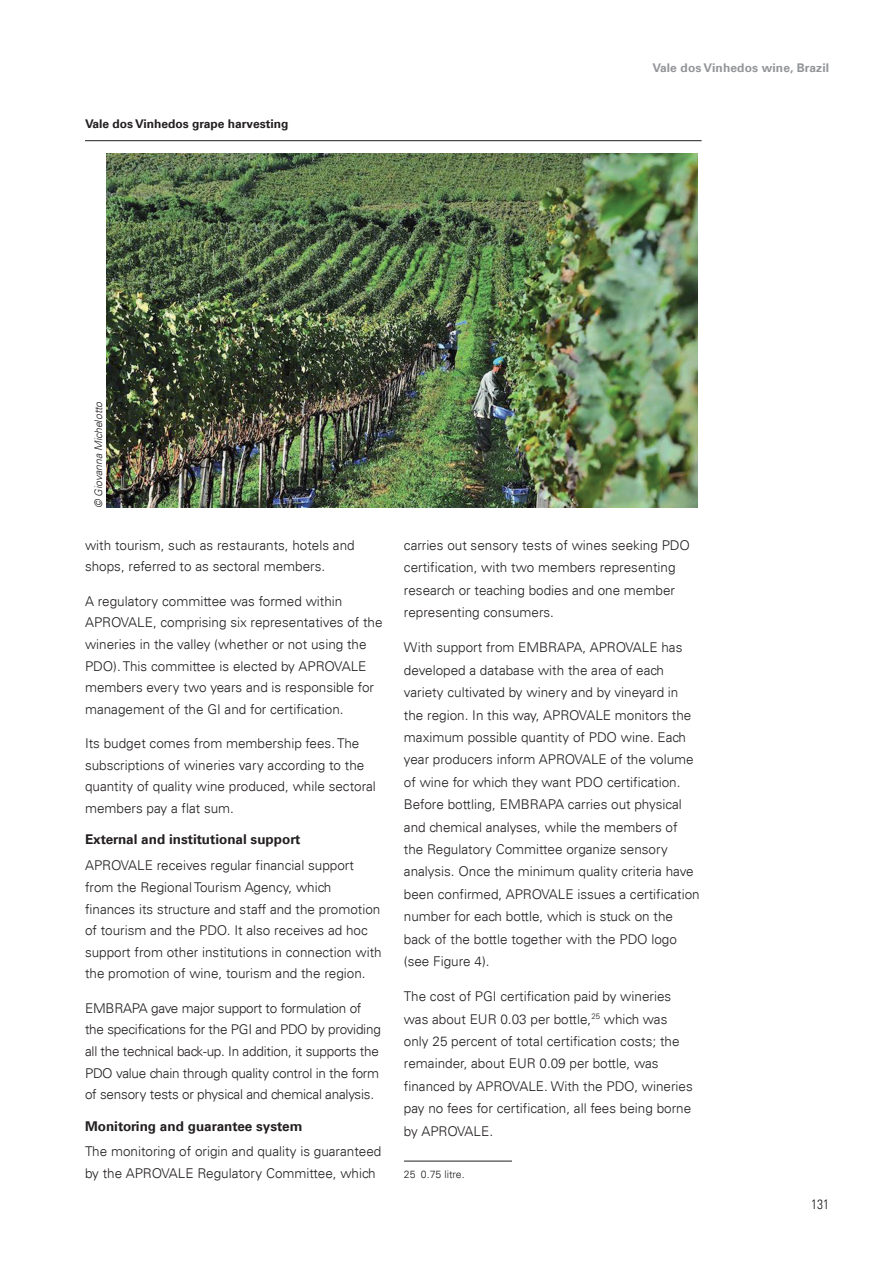
<style>
.page{position:relative;width:893px;height:1263px;background:#fff}
.page>*{position:absolute;margin:0;border:0;box-sizing:border-box;transform-origin:0 0}
.t1{font:300 13.5px/22.4px "Univers LT";color:#231f20}
.t2{font:700 13.5px "Univers LT";color:#231f20}
.t3{font:300 condensed 13.5px "Univers LT";color:#231f20}
.t4{font:700 12px "Univers LT";color:#231f20}
.t5{font:700 12px "Univers LT";letter-spacing:.01em;color:#939598}
.t6{font:italic 300 10.5px "Univers LT";color:#231f20}
.t7{font:300 10.5px "Univers LT";color:#231f20}
</style>
<div class="page">
<hr style="left:404px;top:1161px;width:108px;height:1px;background:#231f20">
<hr style="left:85px;top:140px;width:617px;height:1px;background:#231f20">
<img style="left:106px;top:154px;width:592px;height:353px">
<p class="t4" style="left:85px;top:116px;width:205px">Vale dos Vinhedos grape harvesting</p>
<p class="t5" style="left:652px;top:61px;width:178px">Vale dos Vinhedos wine, Brazil</p>
<p class="t6" style="left:92px;top:508px;width:108px;rotate:-90deg">© Giovanna Michelotto</p>
<p class="t1" style="left:85px;top:534px;width:271px;line-height:21.6px">with tourism, such as restaurants, hotels and shops, referred to as sectoral members.</p>
<p class="t1" style="left:85px;top:590px;width:299px;line-height:21.6px">A regulatory committee was formed within APROVALE, comprising six representatives of the wineries in the valley (whether or not using the PDO). This committee is elected by APROVALE members every two years and is responsible for management of the GI and for certification.</p>
<p class="t1" style="left:85px;top:733px;width:292px;line-height:21.6px">Its budget comes from membership fees. The subscriptions of wineries vary according to the quantity of quality wine produced, while sectoral members pay a flat sum.</p>
<p class="t2" style="left:85px;top:832px;width:217px">External and institutional support</p>
<p class="t1" style="left:85px;top:855px;width:298px;line-height:21.6px">APROVALE receives regular financial support from the Regional Tourism Agency, which finances its structure and staff and the promotion of tourism and the PDO. It also receives ad hoc support from other institutions in connection with the promotion of wine, tourism and the region.</p>
<p class="t1" style="left:85px;top:997px;width:297px;line-height:21.6px">EMBRAPA gave major support to formulation of the specifications for the PGI and PDO by providing all the technical back-up. In addition, it supports the PDO value chain through quality control in the form of sensory tests or physical and chemical analysis.</p>
<p class="t2" style="left:85px;top:1118px;width:219px">Monitoring and guarantee system</p>
<p class="t1" style="left:85px;top:1141px;width:298px;line-height:21.6px">The monitoring of origin and quality is guaranteed by the APROVALE Regulatory Committee, which</p>
<p class="t1" style="left:404px;top:534px;width:287px">carries out sensory tests of wines seeking PDO certification, with two members representing research or teaching bodies and one member representing consumers.</p>
<p class="t1" style="left:404px;top:636px;width:297px">With support from EMBRAPA, APROVALE has developed a database with the area of each variety cultivated by winery and by vineyard in the region. In this way, APROVALE monitors the maximum possible quantity of PDO wine. Each year producers inform APROVALE of the volume of wine for which they want PDO certification.<br>Before bottling, EMBRAPA carries out physical and chemical analyses, while the members of the Regulatory Committee organize sensory analysis. Once the minimum quality criteria have been confirmed, APROVALE issues a certification number for each bottle, which is stuck on the back of the bottle together with the PDO logo (see Figure 4).</p>
<p class="t1" style="left:404px;top:985px;width:290px">The cost of PGI certification paid by wineries was about EUR 0.03 per bottle,<sup>25</sup> which was only 25 percent of total certification costs; the remainder, about EUR 0.09 per bottle, was financed by APROVALE. With the PDO, wineries pay no fees for certification, all fees being borne by APROVALE.</p>
<p class="t7" style="left:404px;top:1168px;width:62px">25 0.75 litre.</p>
<p class="t3" style="left:811px;top:1196px;width:19px">131</p>
</div>
